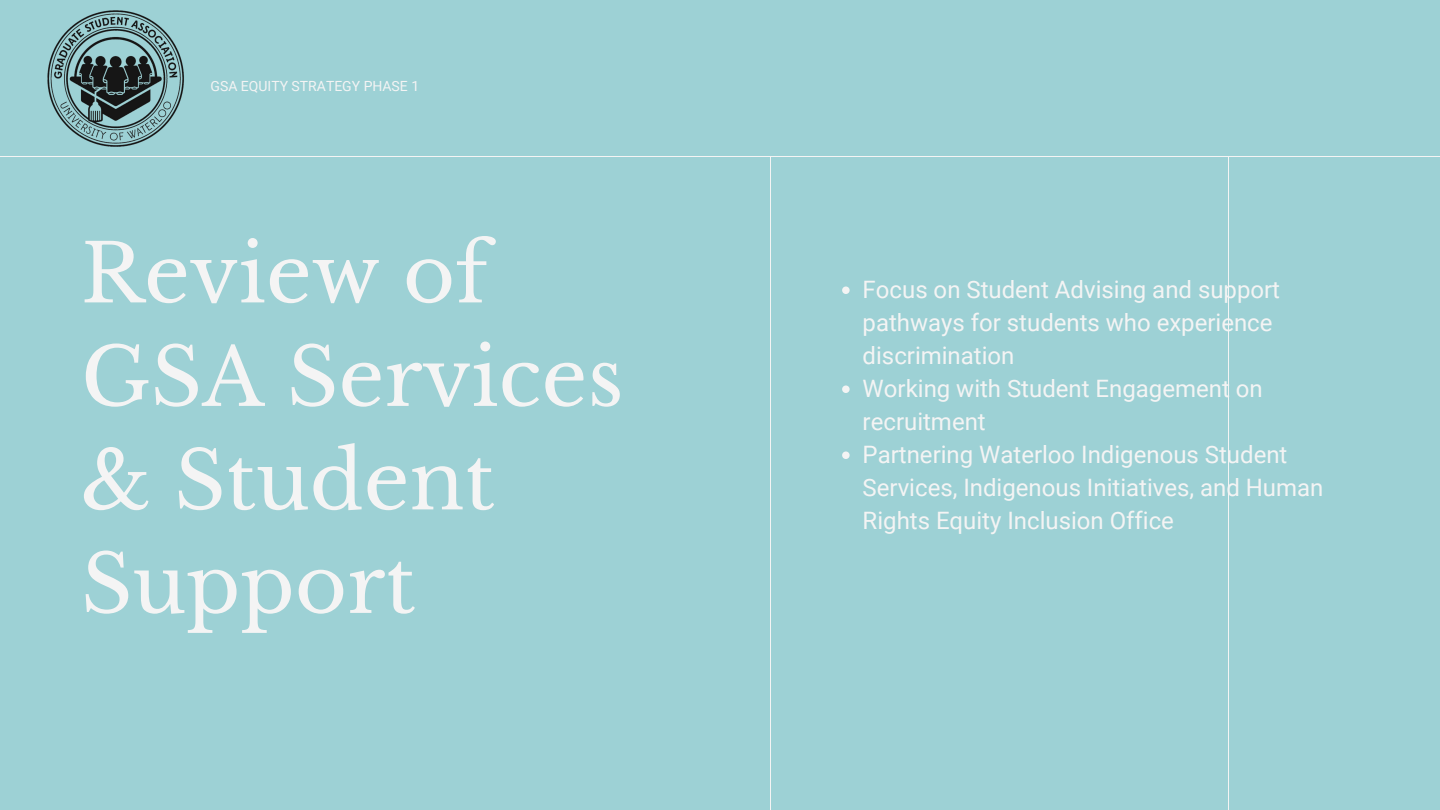
<style>
.page{position:relative;width:1440px;height:810px;background:#9dd1d5}
.page>*{position:absolute;margin:0;border:0;box-sizing:border-box;transform-origin:0 0}
.t1{font:80px/103.5px "Libre Baskerville";color:#f4f4f4}
.t2{font:24px/33px "Roboto";color:#f4f4f4}
.t3{font:14px "Roboto";color:#f4f4f4}
</style>
<div class="page">
<hr style="left:0;top:156px;width:1440px;height:1px;background:#f4f4f4">
<hr style="left:770px;top:156px;width:1px;height:654px;background:#f4f4f4">
<hr style="left:1228px;top:156px;width:1px;height:654px;background:#f4f4f4">
<img style="left:47px;top:10px;width:137px;height:137px">
<svg style="left:842px;top:287px;width:8px;height:7px"></svg>
<svg style="left:842px;top:386px;width:8px;height:7px"></svg>
<svg style="left:842px;top:452px;width:8px;height:7px"></svg>
<p class="t3" style="left:211px;top:78px;width:210px">GSA EQUITY STRATEGY PHASE 1</p>
<p class="t1" style="left:81px;top:223px;width:544px">Review of<br>GSA Services &amp; Student<br>Support</p>
<p class="t2" style="left:863px;top:273px;width:419px">Focus on Student Advising and support pathways for students who experience discrimination</p>
<p class="t2" style="left:863px;top:372px;width:402px">Working with Student Engagement on recruitment</p>
<p class="t2" style="left:863px;top:438px;width:462px">Partnering Waterloo Indigenous Student<br>Services, Indigenous Initiatives, and Human<br>Rights Equity Inclusion Office</p>
</div>
